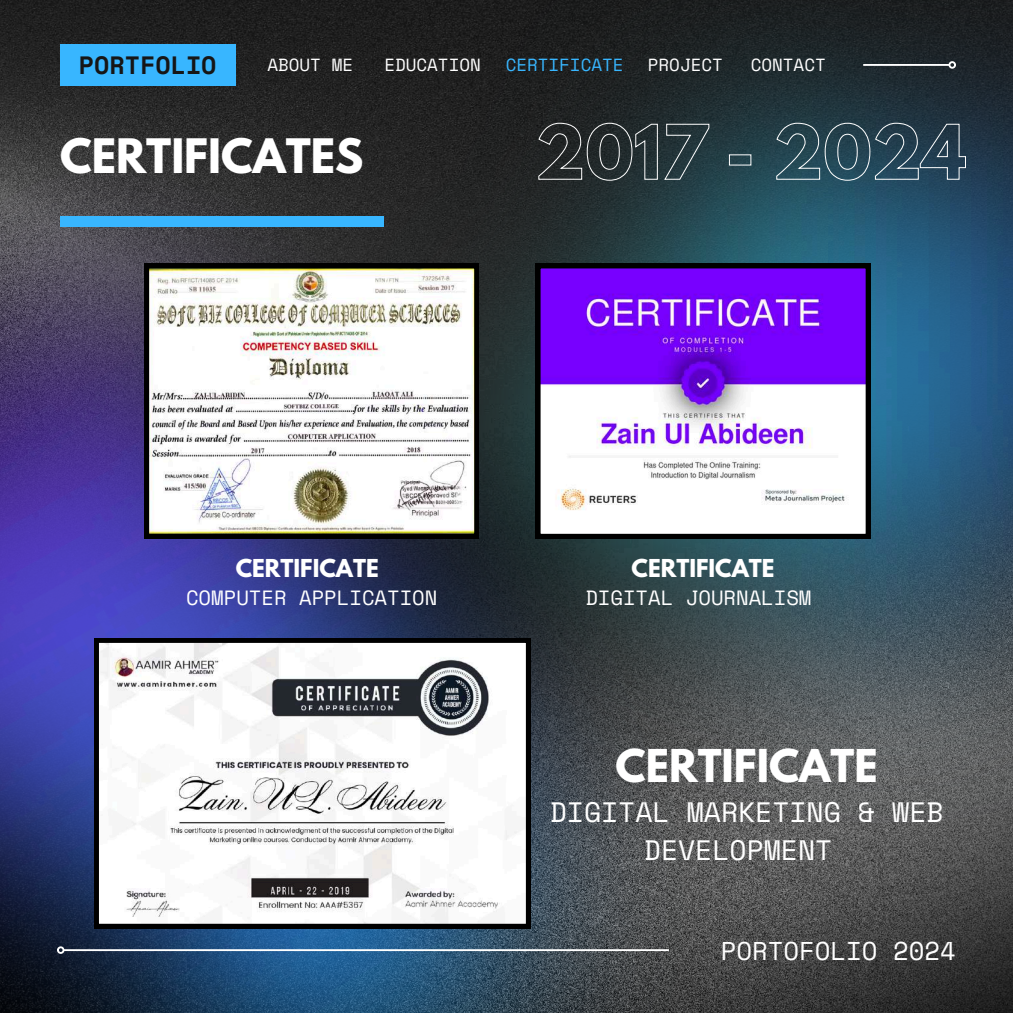
<style>
.page{position:relative;width:1013px;height:1013px;background:#fff}
.page>*{position:absolute;margin:0;border:0;box-sizing:border-box;transform-origin:0 0}
.t1{font:700 42px "League Spartan";color:#fff}
.t2{font:700 40.12px "League Spartan";color:#fff}
.t3{font:28px/38px "Space Mono";color:#fff}
.t4{font:25.62px "Space Mono";color:#fff}
.t5{font:700 25px "Space Mono";color:#161616}
.t6{font:700 21.88px "League Spartan";color:#fff}
.t7{font:20.5px "Space Mono";color:#fff}
.t8{font:17.5px "Space Mono";color:#fff}
.t9{font:17.5px "Space Mono";color:#38b6ff}
</style>
<div class="page">
<img style="left:0;top:0;width:1012px;height:1012px">
<img style="left:335px;top:0;width:677px;height:830px">
<img style="left:0;top:30px;width:832px;height:982px">
<div style="left:60px;top:216px;width:324px;height:10px;background:#38b6ff"></div>
<svg style="left:94px;top:638px;width:436px;height:290px"></svg>
<hr style="left:863px;top:64px;width:86px;height:2px;background:#fff">
<div style="left:948px;top:61px;width:8px;height:8px;border:2px solid #fff;border-radius:50%"></div>
<div style="left:60px;top:44px;width:175px;height:42px;background:#38b6ff"></div>
<hr style="left:64px;top:949px;width:605px;height:2px;background:#fff">
<div style="left:57px;top:946px;width:7px;height:7px;border:2px solid #fff;border-radius:50%"></div>
<svg style="left:538px;top:123px;width:428px;height:58px;background:#324750"></svg>
<img style="left:144px;top:264px;width:335px;height:274px">
<svg style="left:536px;top:264px;width:334px;height:274px"></svg>
<p class="t5" style="left:79px;top:46px;width:139px">PORTFOLIO</p>
<p class="t8" style="left:267px;top:51px;width:87px">ABOUT ME</p>
<p class="t8" style="left:384px;top:51px;width:98px">EDUCATION</p>
<p class="t9" style="left:505px;top:51px;width:119px">CERTIFICATE</p>
<p class="t8" style="left:648px;top:51px;width:76px">PROJECT</p>
<p class="t8" style="left:750px;top:51px;width:76px">CONTACT</p>
<h1 class="t1" style="left:60px;top:135px;width:305px">CERTIFICATES</h1>
<p class="t6" style="left:236px;top:557px;width:145px">CERTIFICATE</p>
<p class="t7" style="left:186px;top:581px;width:253px">COMPUTER APPLICATION</p>
<p class="t6" style="left:631px;top:557px;width:145px">CERTIFICATE</p>
<p class="t7" style="left:585px;top:582px;width:228px">DIGITAL JOURNALISM</p>
<h2 class="t2" style="left:615px;top:746px;width:263px">CERTIFICATE</h2>
<h3 class="t3" style="left:644px;top:792px;width:301px;text-indent:-94px">DIGITAL MARKETING &amp; WEB<br>DEVELOPMENT</h3>
<p class="t4" style="left:720px;top:930px;width:237px">PORTOFOLIO 2024</p>
</div>
